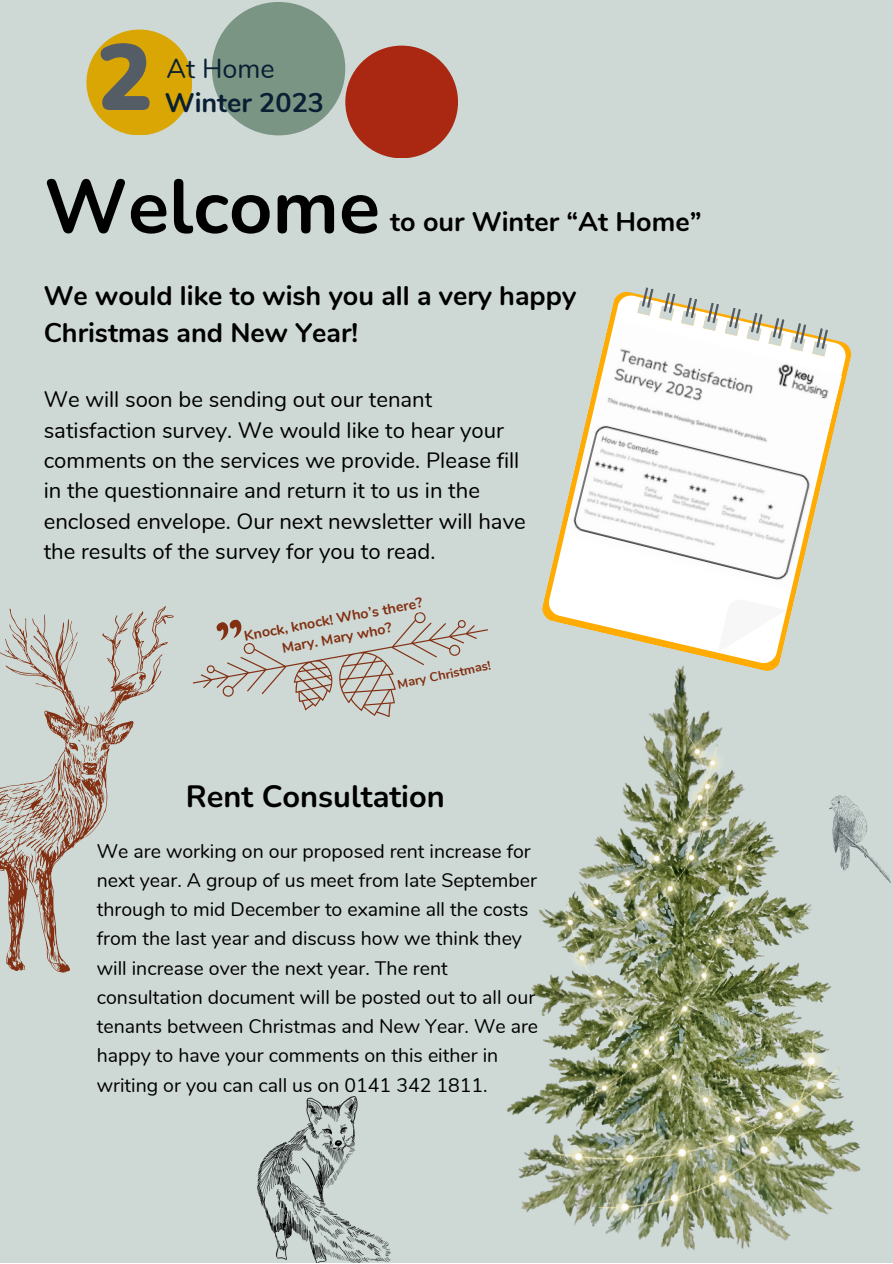
<style>
.page{position:relative;width:893px;height:1264px;background:#fff}
.page>*{position:absolute;margin:0;border:0;box-sizing:border-box;transform-origin:0 0}
.t1{font:900 93.3px "Nunito";color:#545c66}
.t2{font:700 75.75px "Nunito";color:#000}
.t3{font:700 30.75px "Nunito";color:#000}
.t4{font:700 27px "Nunito";color:#000}
.t5{font:700 27px "Nunito";color:#091f34}
.t6{font:27px "Nunito";color:#091f34}
.t7{font:22.05px/30.3px "Nunito";color:#000}
.t8{font:19.5px/29.2px "Nunito";color:#000}
.t9{font:700 14.25px "Nunito";color:#822f12}
.t10{font:700 12.75px "Nunito";color:#822f12}
</style>
<div class="page">
<div style="left:0;top:0;width:892px;height:1262px;background:#ced9d5"></div>
<div style="left:86px;top:29px;width:106px;height:106px;background:#d9a604;border-radius:50%"></div>
<div style="left:212px;top:2px;width:133px;height:133px;background:#7a9584;border-radius:50%"></div>
<div style="left:345px;top:46px;width:113px;height:112px;background:#aa2711;border-radius:50%"></div>
<svg style="left:0;top:606px;width:174px;height:366px"></svg>
<img style="left:507px;top:673px;width:305px;height:540px">
<svg style="left:829px;top:795px;width:62px;height:88px"></svg>
<img style="left:258px;top:1096px;width:132px;height:166px">
<img style="left:546px;top:972px;width:315px;height:278px">
<img style="left:575px;top:713px;width:171px;height:185px">
<img style="left:580px;top:843px;width:207px;height:280px">
<img style="left:526px;top:898px;width:235px;height:264px">
<svg style="left:192px;top:612px;width:296px;height:105px"></svg>
<svg style="left:215px;top:618px;width:29px;height:23px"></svg>
<svg style="left:546px;top:293px;width:302px;height:367px"></svg>
<svg style="left:717px;top:597px;width:69px;height:68px;background:#faf1df"></svg>
<svg style="left:772px;top:318px;width:12px;height:2px"></svg>
<svg style="left:750px;top:312px;width:12px;height:8px"></svg>
<svg style="left:729px;top:307px;width:11px;height:13px"></svg>
<svg style="left:707px;top:302px;width:12px;height:18px"></svg>
<svg style="left:685px;top:297px;width:12px;height:21px"></svg>
<svg style="left:663px;top:292px;width:12px;height:21px"></svg>
<svg style="left:641px;top:287px;width:12px;height:21px"></svg>
<img style="left:564px;top:320px;width:277px;height:270px">
<p class="t1" style="left:96px;top:16px;width:57px">2</p>
<p class="t6" style="left:166px;top:51px;width:110px">At Home</p>
<p class="t5" style="left:165px;top:85px;width:161px">Winter 2023</p>
<p class="t2" style="left:44px;top:156px;width:338px">Welcome</p>
<p class="t4" style="left:390px;top:204px;width:313px">to our Winter “At Home”</p>
<p class="t4" style="left:44px;top:277px;width:534px">We would like to wish you all a very happy</p>
<p class="t4" style="left:44px;top:314px;width:316px">Christmas and New Year!</p>
<p class="t7" style="left:44px;top:385px;width:483px">We will soon be sending out our tenant satisfaction survey. We would like to hear your comments on the services we provide. Please fill in the questionnaire and return it to us in the enclosed envelope. Our next newsletter will have the results of the survey for you to read.</p>
<p class="t9" style="left:242px;top:627px;width:183px;rotate:-11deg">Knock, knock! Who’s there?</p>
<p class="t9" style="left:280px;top:639px;width:113px;rotate:-11deg">Mary. Mary who?</p>
<p class="t10" style="left:396px;top:676px;width:97px;rotate:-12deg">Mary Christmas!</p>
<p class="t3" style="left:186px;top:776px;width:260px">Rent Consultation</p>
<p class="t8" style="left:97px;top:836px;width:443px">We are working on our proposed rent increase for next year. A group of us meet from late September through to mid December to examine all the costs from the last year and discuss how we think they will increase over the next year. The rent consultation document will be posted out to all our tenants between Christmas and New Year. We are happy to have your comments on this either in writing or you can call us on 0141 342 1811.</p>
</div>
